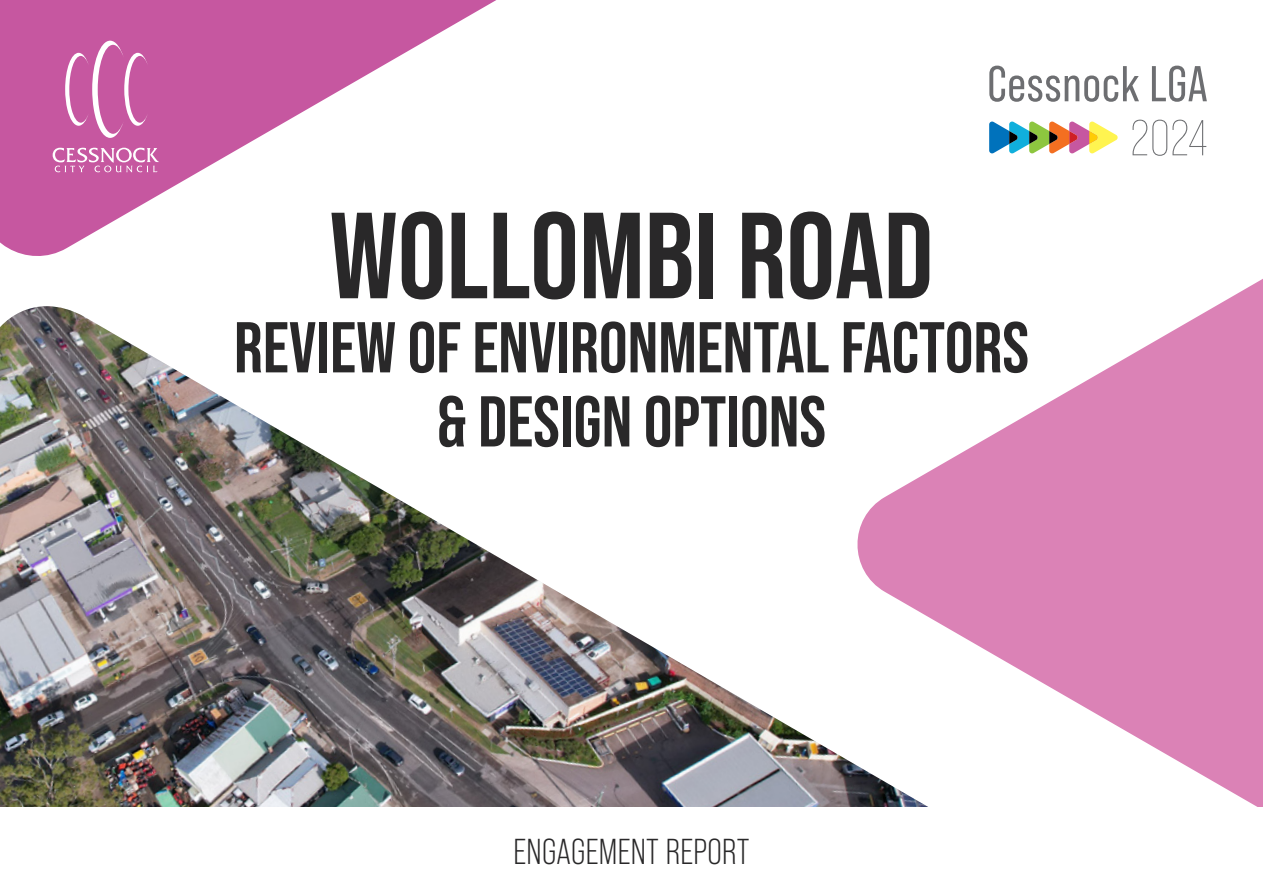
<style>
.page{position:relative;width:1263px;height:893px;background:#fff}
.page>*{position:absolute;margin:0;border:0;box-sizing:border-box;transform-origin:0 0}
.t1{font:700 122.25px "Bebas Neue Pro";color:#292829}
.t2{font:700 71.7px/74.1px "Bebas Neue Pro";color:#292829;text-align:center}
.t3{font:50.25px "Bebas Neue Pro";letter-spacing:.015em;color:#6d6e71}
.t4{font:300 50.25px "Bebas Neue Pro";color:#6d6e71}
.t5{font:36px "Bebas Neue Pro";letter-spacing:.01em;color:#292829}
</style>
<div class="page">
<svg style="left:989px;top:121px;width:129px;height:33px"></svg>
<img style="left:0;top:306px;width:848px;height:501px">
<svg style="left:0;top:0;width:496px;height:256px;fill:#c657a0"></svg>
<svg style="left:848px;top:279px;width:415px;height:528px;fill:#db82b6"></svg>
<svg style="left:53px;top:148px;width:106px;height:24px;background:#d480b7"></svg>
<svg style="left:65px;top:41px;width:83px;height:97px;background:#cf72af"></svg>
<p class="t3" style="left:987px;top:56px;width:222px">Cessnock LGA</p>
<p class="t4" style="left:1131px;top:110px;width:78px">2024</p>
<h1 class="t1" style="left:330px;top:186px;width:605px">WOLLOMBI ROAD</h1>
<p class="t2" style="left:234px;top:310px;width:796px">REVIEW OF ENVIRONMENTAL FACTORS &amp; DESIGN OPTIONS</p>
<p class="t5" style="left:513px;top:832px;width:238px">ENGAGEMENT REPORT</p>
</div>
